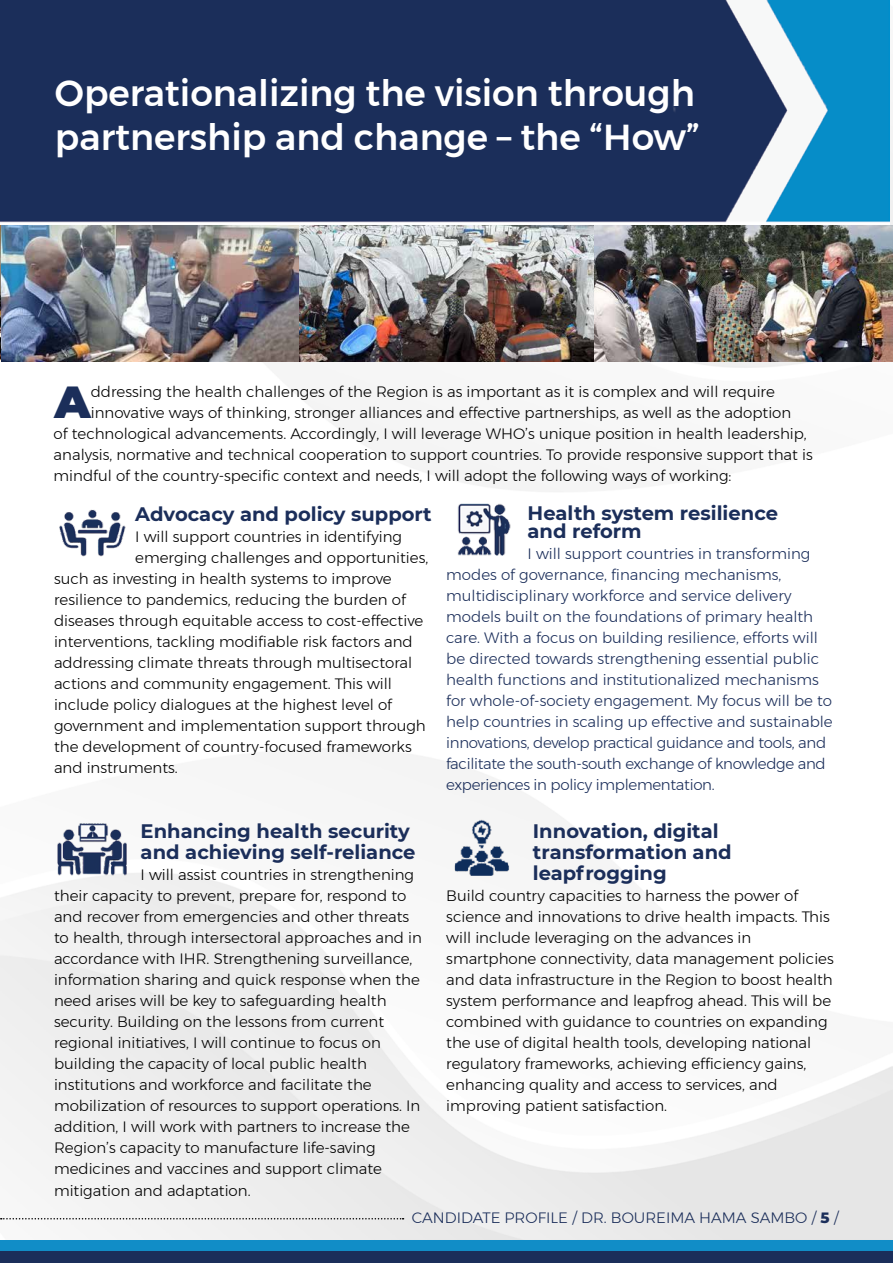
<style>
.page{position:relative;width:893px;height:1263px;background:#fff}
.page>*{position:absolute;margin:0;border:0;box-sizing:border-box;transform-origin:0 0}
.t1{font:900 45px "Montserrat";color:#1b2e5a}
.t2{font:500 36px/43.2px "Montserrat";color:#fff}
.t3{font:700 19.5px/21px "Montserrat";color:#1b2e5a}
.t4{font:300 15px/21px "Montserrat";color:#000}
.t5{font:300 15px/21px "Montserrat";color:#1b2e5a}
.s1{font-weight:800}
</style>
<div class="page">
<img style="left:0;top:0;width:893px;height:1240px">
<div style="left:0;top:1240px;width:893px;height:12px;background:#118dc7"></div>
<div style="left:0;top:1252px;width:893px;height:11px;background:#1b2e5a"></div>
<svg style="left:1px;top:1218px;width:403px;height:1px"></svg>
<img style="left:0;top:0;width:889px;height:225px">
<img style="left:1px;top:225px;width:892px;height:137px">
<hr style="left:0;top:225px;width:1px;height:137px;background:#00aeef">
<img style="left:54px;top:502px;width:81px;height:59px">
<img style="left:446px;top:500px;width:82px;height:59px">
<img style="left:54px;top:816px;width:87px;height:63px">
<img style="left:446px;top:816px;width:87px;height:63px">
<h2 class="t2" style="left:55px;top:72px;width:646px">Operationalizing the vision through partnership and change – the “How”</h2>
<h1 class="t1" style="left:55px;top:368px;width:38px">A</h1>
<p class="t4" style="left:91px;top:381px;width:686px">ddressing the health challenges of the Region is as important as it is complex and will require</p>
<p class="t4" style="left:91px;top:402px;width:702px">innovative ways of thinking, stronger alliances and effective partnerships, as well as the adoption</p>
<p class="t4" style="left:54px;top:423px;width:755px">of technological advancements. Accordingly, I will leverage WHO’s unique position in health leadership,</p>
<p class="t4" style="left:54px;top:444px;width:761px">analysis, normative and technical cooperation to support countries. To provide responsive support that is</p>
<p class="t4" style="left:54px;top:465px;width:679px">mindful of the country-specific context and needs, I will adopt the following ways of working:</p>
<h3 class="t3" style="left:135px;top:502px;width:298px">Advocacy and policy support</h3>
<p class="t4" style="left:135px;top:526px;width:268px">I will support countries in identifying</p>
<p class="t4" style="left:135px;top:547px;width:295px">emerging challenges and opportunities,</p>
<p class="t4" style="left:54px;top:568px;width:339px">such as investing in health systems to improve</p>
<p class="t4" style="left:54px;top:589px;width:353px">resilience to pandemics, reducing the burden of</p>
<p class="t4" style="left:54px;top:610px;width:371px">diseases through equitable access to cost-effective</p>
<p class="t4" style="left:54px;top:631px;width:360px">interventions, tackling modifiable risk factors and</p>
<p class="t4" style="left:54px;top:652px;width:360px">addressing climate threats through multisectoral</p>
<p class="t4" style="left:54px;top:673px;width:339px">actions and community engagement. This will</p>
<p class="t4" style="left:54px;top:694px;width:340px">include policy dialogues at the highest level of</p>
<p class="t4" style="left:54px;top:715px;width:373px">government and implementation support through</p>
<p class="t4" style="left:54px;top:736px;width:359px">the development of country-focused frameworks</p>
<p class="t4" style="left:54px;top:757px;width:125px">and instruments.</p>
<h3 class="t3" style="left:528px;top:503px;width:252px;line-height:18px">Health system resilience and reform</h3>
<p class="t5" style="left:446px;top:543px;width:388px;text-indent:81px">I will support countries in transforming modes of governance, financing mechanisms, multidisciplinary workforce and service delivery models built on the foundations of primary health care. With a focus on building resilience, efforts will be directed towards strengthening essential public health functions and institutionalized mechanisms for whole-of-society engagement. My focus will be to help countries in scaling up effective and sustainable innovations, develop practical guidance and tools, and facilitate the south-south exchange of knowledge and experiences in policy implementation.</p>
<h3 class="t3" style="left:141px;top:820px;width:276px">Enhancing health security and achieving self-reliance</h3>
<p class="t4" style="left:54px;top:864px;width:369px;text-indent:87px">I will assist countries in strengthening their capacity to prevent, prepare for, respond to and recover from emergencies and other threats to health, through intersectoral approaches and in accordance with IHR. Strengthening surveillance, information sharing and quick response when the need arises will be key to safeguarding health security. Building on the lessons from current regional initiatives, I will continue to focus on building the capacity of local public health institutions and workforce and facilitate the mobilization of resources to support operations. In addition, I will work with partners to increase the Region’s capacity to manufacture life-saving medicines and vaccines and support climate mitigation and adaptation.</p>
<h3 class="t3" style="left:533px;top:820px;width:200px">Innovation, digital transformation and leapfrogging</h3>
<p class="t4" style="left:446px;top:885px;width:389px">Build country capacities to harness the power of science and innovations to drive health impacts. This will include leveraging on the advances in smartphone connectivity, data management policies and data infrastructure in the Region to boost health system performance and leapfrog ahead. This will be combined with guidance to countries on expanding the use of digital health tools, developing national regulatory frameworks, achieving efficiency gains, enhancing quality and access to services, and improving patient satisfaction.</p>
<p class="t5" style="left:412px;top:1207px;width:429px">CANDIDATE PROFILE / DR. BOUREIMA HAMA SAMBO / <span class="s1">5</span> /</p>
</div>
